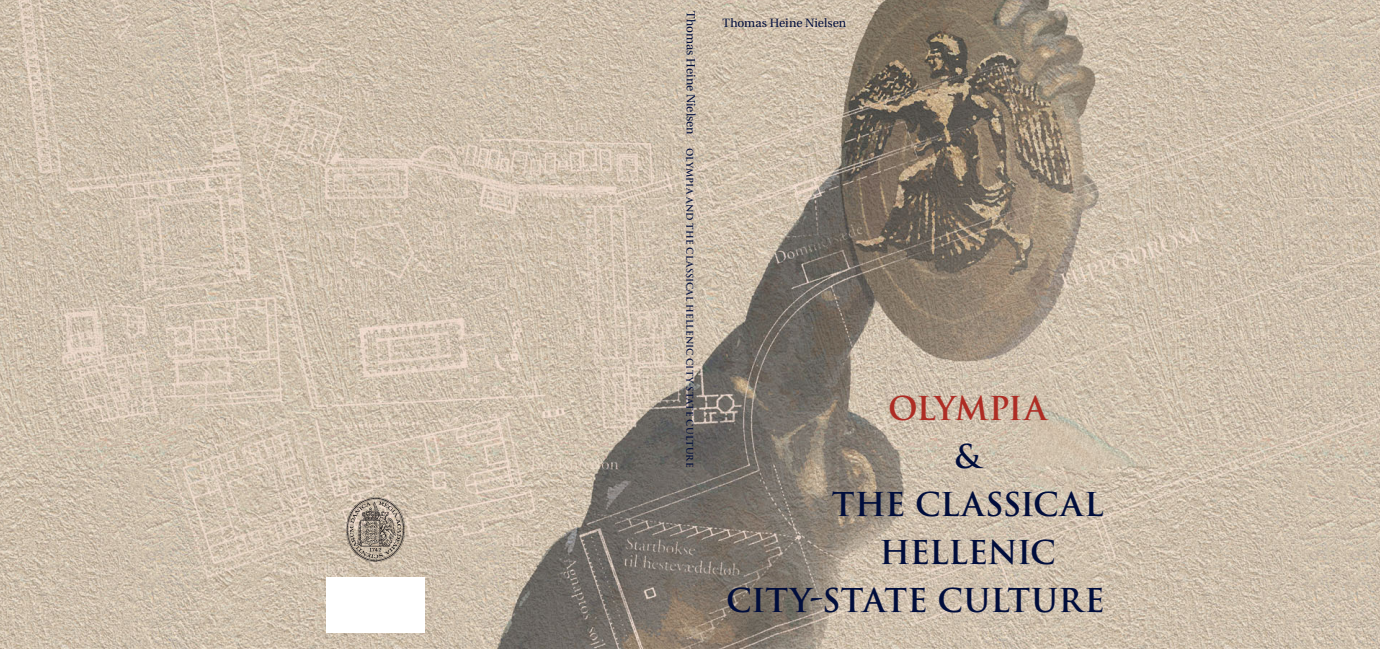
<style>
.page{position:relative;width:1380px;height:649px;background:#fff}
.page>*{position:absolute;margin:0;border:0;box-sizing:border-box;transform-origin:0 0}
.t1{font:700 32px "Trajan";letter-spacing:-.005em;color:#000d3c}
.t2{font:700 32px "Trajan";letter-spacing:-.03em;color:#ae2c24}
.t3{font:12px "Utopia";letter-spacing:-.005em;color:#000d3c}
.t4{font:700 9px "Trajan";letter-spacing:.015em;color:#000d3c}
.s1{font-family:"Utopia";font-weight:400;font-size:12px}
</style>
<div class="page">
<img style="left:0;top:0;width:1380px;height:649px">
<img style="left:346px;top:497px;width:59px;height:64px">
<div style="left:326px;top:577px;width:98px;height:55px;background:#fff"></div>
<p class="t4" style="left:695px;top:11px;width:458px;rotate:90deg"><span class="s1">Thomas Heine Nielsen</span> OLYMPIA AND THE CLASSICAL HELLENIC CITY-STATE CULTURE</p>
<h2 class="t3" style="left:723px;top:18px;width:125px">Thomas Heine Nielsen</h2>
<h1 class="t2" style="left:888px;top:390px;width:160px">OLYMPIA</h1>
<h1 class="t1" style="left:954px;top:438px;width:28px">&amp;</h1>
<h1 class="t1" style="left:832px;top:486px;width:273px">THE CLASSICAL</h1>
<h1 class="t1" style="left:879px;top:534px;width:178px">HELLENIC</h1>
<h1 class="t1" style="left:726px;top:582px;width:380px">CITY-STATE CULTURE</h1>
</div>
